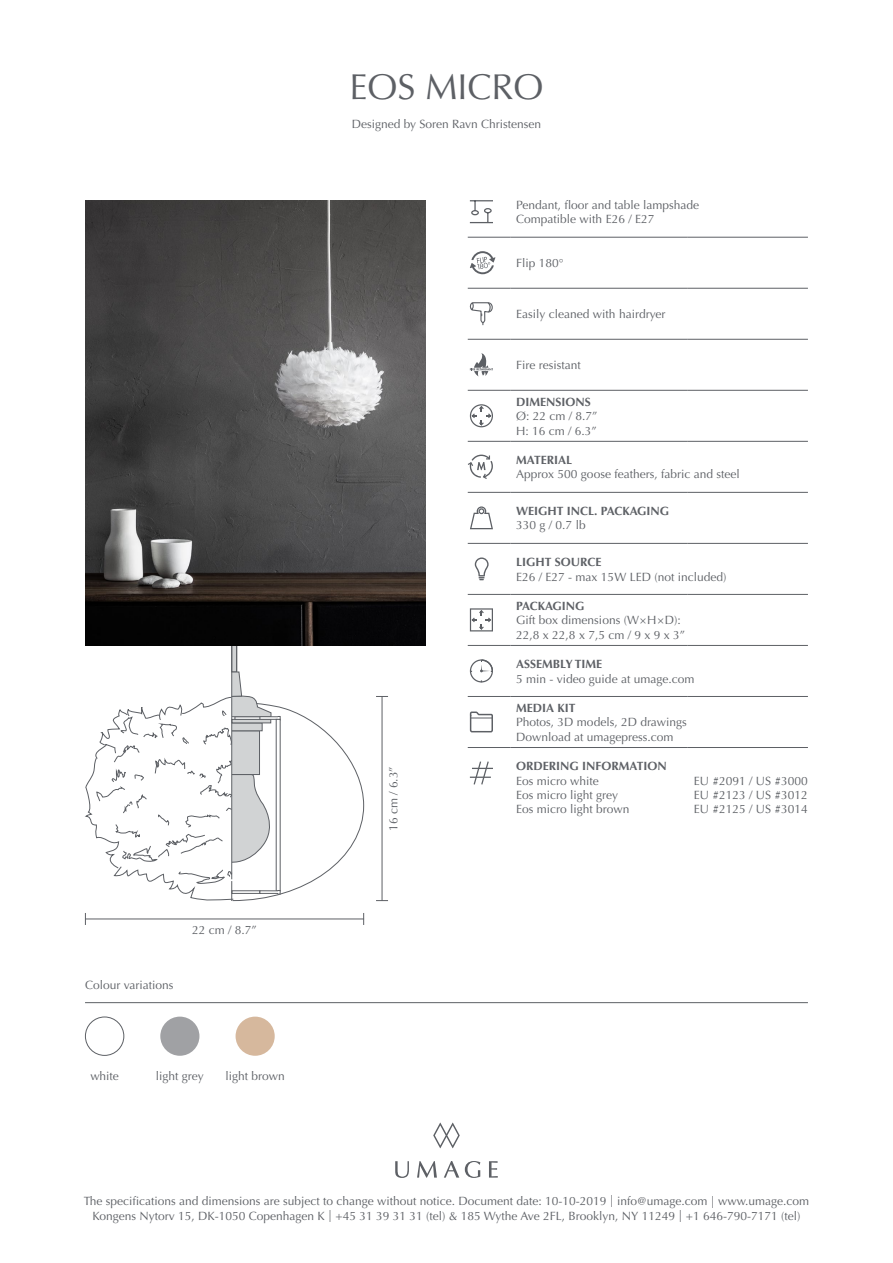
<style>
.page{position:relative;width:893px;height:1263px;background:#fff}
.page>*{position:absolute;margin:0;border:0;box-sizing:border-box;transform-origin:0 0}
.t1{font:36px "Optima LT Std";color:#5d6065}
.t2{font:12px/14.4px "Optima LT Std";color:#5d6065}
.t3{font:700 12px "Optima LT Std";color:#5d6065}
</style>
<div class="page">
<svg style="left:489px;top:1161px;width:9px;height:16px"></svg>
<svg style="left:433px;top:1123px;width:27px;height:25px"></svg>
<svg style="left:395px;top:1161px;width:14px;height:17px"></svg>
<svg style="left:417px;top:1161px;width:20px;height:16px"></svg>
<svg style="left:444px;top:1161px;width:15px;height:16px"></svg>
<svg style="left:465px;top:1161px;width:15px;height:17px"></svg>
<hr style="left:382px;top:696px;width:1px;height:205px;background:#5d6065">
<hr style="left:85px;top:918px;width:279px;height:1px;background:#5d6065">
<svg style="left:363px;top:913px;width:1px;height:12px"></svg>
<svg style="left:232px;top:646px;width:4px;height:25px"></svg>
<hr style="left:236px;top:551px;width:1px;height:121px;background:#5d6065">
<hr style="left:231px;top:634px;width:1px;height:245px;background:#5d6065">
<svg style="left:85px;top:671px;width:279px;height:230px"></svg>
<hr style="left:85px;top:1002px;width:723px;height:1px;background:#5d6065">
<img style="left:160px;top:1016px;width:39px;height:40px;border-radius:20px">
<img style="left:236px;top:1016px;width:39px;height:40px;border-radius:20px">
<div style="left:85px;top:1016px;width:39px;height:40px;border:1px solid #5d6065;border-radius:50%"></div>
<hr style="left:468px;top:237px;width:42px;height:1px;background:#5d6065">
<hr style="left:510px;top:237px;width:178px;height:1px;background:#5d6065">
<hr style="left:688px;top:237px;width:120px;height:1px;background:#5d6065">
<hr style="left:468px;top:288px;width:42px;height:1px;background:#5d6065">
<hr style="left:510px;top:288px;width:178px;height:1px;background:#5d6065">
<hr style="left:688px;top:288px;width:120px;height:1px;background:#5d6065">
<hr style="left:468px;top:339px;width:42px;height:1px;background:#5d6065">
<hr style="left:510px;top:339px;width:178px;height:1px;background:#5d6065">
<hr style="left:688px;top:339px;width:120px;height:1px;background:#5d6065">
<hr style="left:468px;top:390px;width:42px;height:1px;background:#5d6065">
<hr style="left:510px;top:390px;width:178px;height:1px;background:#5d6065">
<hr style="left:688px;top:390px;width:120px;height:1px;background:#5d6065">
<hr style="left:468px;top:441px;width:42px;height:1px;background:#5d6065">
<hr style="left:510px;top:441px;width:178px;height:1px;background:#5d6065">
<hr style="left:688px;top:441px;width:120px;height:1px;background:#5d6065">
<hr style="left:468px;top:492px;width:42px;height:1px;background:#5d6065">
<hr style="left:510px;top:492px;width:178px;height:1px;background:#5d6065">
<hr style="left:688px;top:492px;width:120px;height:1px;background:#5d6065">
<hr style="left:468px;top:543px;width:42px;height:1px;background:#5d6065">
<hr style="left:510px;top:543px;width:178px;height:1px;background:#5d6065">
<hr style="left:688px;top:543px;width:120px;height:1px;background:#5d6065">
<hr style="left:468px;top:594px;width:42px;height:1px;background:#5d6065">
<hr style="left:510px;top:594px;width:178px;height:1px;background:#5d6065">
<hr style="left:688px;top:594px;width:120px;height:1px;background:#5d6065">
<hr style="left:468px;top:645px;width:42px;height:1px;background:#5d6065">
<hr style="left:510px;top:645px;width:178px;height:1px;background:#5d6065">
<hr style="left:688px;top:645px;width:120px;height:1px;background:#5d6065">
<hr style="left:468px;top:696px;width:42px;height:1px;background:#5d6065">
<hr style="left:510px;top:696px;width:178px;height:1px;background:#5d6065">
<hr style="left:688px;top:696px;width:120px;height:1px;background:#5d6065">
<hr style="left:468px;top:747px;width:42px;height:1px;background:#5d6065">
<hr style="left:510px;top:747px;width:178px;height:1px;background:#5d6065">
<hr style="left:688px;top:747px;width:120px;height:1px;background:#5d6065">
<svg style="left:470px;top:200px;width:23px;height:23px"></svg>
<div style="left:484px;top:208px;width:8px;height:5px;border:1px solid #5d6065;border-radius:50%"></div>
<svg style="left:470px;top:251px;width:25px;height:23px"></svg>
<svg style="left:469px;top:302px;width:24px;height:23px"></svg>
<svg style="left:470px;top:353px;width:23px;height:23px"></svg>
<svg style="left:470px;top:404px;width:23px;height:23px"></svg>
<svg style="left:468px;top:455px;width:25px;height:24px"></svg>
<svg style="left:470px;top:506px;width:23px;height:24px"></svg>
<svg style="left:475px;top:557px;width:14px;height:23px"></svg>
<svg style="left:470px;top:608px;width:23px;height:23px"></svg>
<svg style="left:470px;top:659px;width:23px;height:23px"></svg>
<svg style="left:469px;top:711px;width:24px;height:22px"></svg>
<svg style="left:470px;top:761px;width:23px;height:24px"></svg>
<img style="left:85px;top:200px;width:340px;height:446px">
<h1 class="t1" style="left:349px;top:66px;width:196px">EOS MICRO</h1>
<p class="t2" style="left:352px;top:117px;width:191px">Designed by Soren Ravn Christensen</p>
<p class="t2" style="left:85px;top:978px;width:90px">Colour variations</p>
<p class="t2" style="left:192px;top:923px;width:66px">22 cm / 8.7”</p>
<p class="t2" style="left:90px;top:1069px;width:30px">white</p>
<p class="t2" style="left:156px;top:1069px;width:50px">light grey</p>
<p class="t2" style="left:226px;top:1069px;width:61px">light brown</p>
<p class="t2" style="left:386px;top:831px;width:66px;rotate:-90deg">16 cm / 6.3”</p>
<p class="t2" style="left:516px;top:198px;width:184px">Pendant, floor and table lampshade<br>Compatible with E26 / E27</p>
<p class="t2" style="left:516px;top:256px;width:49px">Flip 180°</p>
<p class="t2" style="left:516px;top:307px;width:151px">Easily cleaned with hairdryer</p>
<p class="t2" style="left:516px;top:358px;width:66px">Fire resistant</p>
<p class="t3" style="left:516px;top:395px;width:76px">DIMENSIONS</p>
<p class="t2" style="left:516px;top:409px;width:83px">Ø: 22 cm / 8.7”<br>H: 16 cm / 6.3”</p>
<p class="t3" style="left:516px;top:453px;width:58px">MATERIAL</p>
<p class="t2" style="left:516px;top:467px;width:225px">Approx 500 goose feathers, fabric and steel</p>
<p class="t3" style="left:516px;top:504px;width:154px">WEIGHT INCL. PACKAGING</p>
<p class="t2" style="left:516px;top:518px;width:71px">330 g / 0.7 lb</p>
<p class="t3" style="left:516px;top:555px;width:87px">LIGHT SOURCE</p>
<p class="t2" style="left:516px;top:569px;width:212px">E26 / E27 - max 15W LED (not included)</p>
<p class="t3" style="left:516px;top:599px;width:70px">PACKAGING</p>
<p class="t2" style="left:516px;top:613px;width:170px">Gift box dimensions (W×H×D):<br>22,8 x 22,8 x 7,5 cm / 9 x 9 x 3”</p>
<p class="t3" style="left:516px;top:657px;width:88px">ASSEMBLY TIME</p>
<p class="t2" style="left:516px;top:671px;width:180px">5 min - video guide at umage.com</p>
<p class="t3" style="left:516px;top:701px;width:61px">MEDIA KIT</p>
<p class="t2" style="left:516px;top:715px;width:172px">Photos, 3D models, 2D drawings<br>Download at umagepress.com</p>
<p class="t3" style="left:516px;top:759px;width:152px">ORDERING INFORMATION</p>
<p class="t2" style="left:516px;top:773px;width:115px">Eos micro white<br>Eos micro light grey<br>Eos micro light brown</p>
<p class="t2" style="left:694px;top:773px;width:116px;text-align:justify">EU #2091 / US #3000<br>EU #2123 / US #3012<br>EU #2125 / US #3014</p>
<p class="t2" style="left:84px;top:1194px;width:727px;line-height:15px;text-align:center">The specifications and dimensions are subject to change without notice. Document date: 10-10-2019 | info@umage.com | www.umage.com<br>Kongens Nytorv 15, DK-1050 Copenhagen K | +45 31 39 31 31 (tel) &amp; 185 Wythe Ave 2FL, Brooklyn, NY 11249 | +1 646-790-7171 (tel)</p>
</div>
